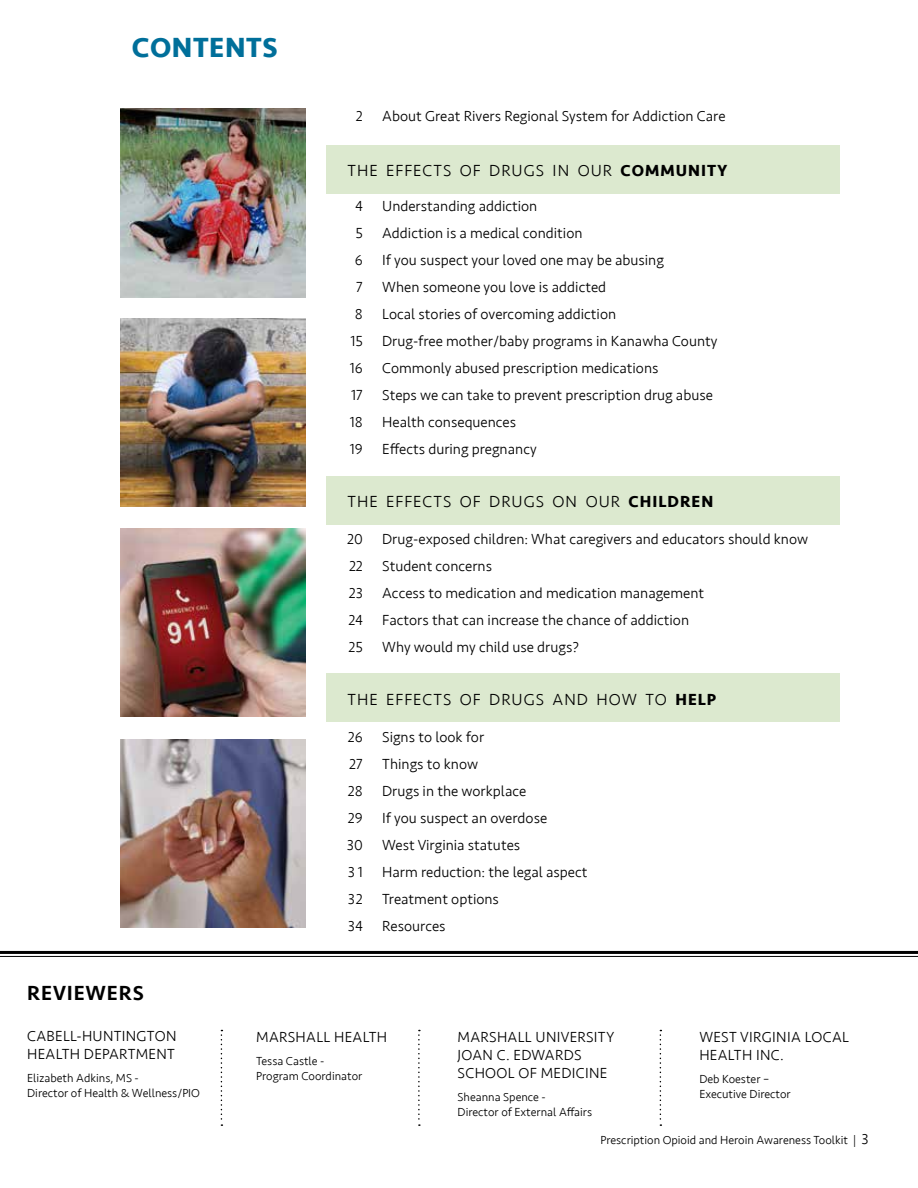
<style>
.page{position:relative;width:918px;height:1188px;background:#fff}
.page>*{position:absolute;margin:0;border:0;box-sizing:border-box;transform-origin:0 0}
.t1{font:700 28.5px "Seravek";letter-spacing:.02em;color:#006f9a}
.t2{font:500 21px "Seravek";letter-spacing:.04em;color:#000}
.t3{font:300 16.5px "Seravek";letter-spacing:.06em;color:#000}
.t4{font:300 15px/27px "Seravek";color:#000}
.t5{font:300 15px/18px "Seravek";letter-spacing:.02em;color:#000}
.t6{font:300 12px/14.4px "Seravek";color:#000}
.s1{font-weight:700}
.s2{font-size:15px}
</style>
<div class="page">
<div style="left:326px;top:145px;width:513px;height:48px;background:#dce9cf"></div>
<div style="left:326px;top:476px;width:513px;height:48px;background:#dce9cf"></div>
<div style="left:326px;top:674px;width:513px;height:48px;background:#dce9cf"></div>
<img style="left:120px;top:319px;width:186px;height:188px">
<img style="left:120px;top:528px;width:186px;height:189px">
<img style="left:120px;top:739px;width:186px;height:189px">
<img style="left:120px;top:109px;width:186px;height:188px">
<hr style="left:0;top:951px;width:918px;height:3px;background:#000">
<hr style="left:0;top:956px;width:918px;height:1px;background:#000">
<svg style="left:221px;top:1030px;width:1px;height:96px"></svg>
<svg style="left:418px;top:1030px;width:2px;height:96px"></svg>
<svg style="left:660px;top:1030px;width:1px;height:96px"></svg>
<h1 class="t1" style="left:132px;top:25px;width:147px">CONTENTS</h1>
<p class="t4" style="left:356px;top:103px;width:8px">2</p>
<p class="t4" style="left:382px;top:103px;width:345px">About Great Rivers Regional System for Addiction Care</p>
<p class="t3" style="left:348px;top:161px;width:381px">THE EFFECTS OF DRUGS IN OUR <span class="s1">COMMUNITY</span></p>
<p class="t4" style="left:350px;top:193px;width:15px;text-align:center">4<br>5<br>6<br>7<br>8<br>15<br>16<br>17<br>18<br>19</p>
<p class="t4" style="left:382px;top:193px;width:337px">Understanding addiction<br>Addiction is a medical condition<br>If you suspect your loved one may be abusing<br>When someone you love is addicted<br>Local stories of overcoming addiction<br>Drug-free mother/baby programs in Kanawha County Commonly abused prescription medications<br>Steps we can take to prevent prescription drug abuse Health consequences<br>Effects during pregnancy</p>
<p class="t3" style="left:348px;top:492px;width:367px">THE EFFECTS OF DRUGS ON OUR <span class="s1">CHILDREN</span></p>
<p class="t4" style="left:347px;top:526px;width:17px;text-align:justify">20<br>22<br>23<br>24<br>25</p>
<p class="t4" style="left:382px;top:526px;width:427px">Drug-exposed children: What caregivers and educators should know Student concerns<br>Access to medication and medication management<br>Factors that can increase the chance of addiction<br>Why would my child use drugs?</p>
<p class="t3" style="left:348px;top:690px;width:370px">THE EFFECTS OF DRUGS AND HOW TO <span class="s1">HELP</span></p>
<p class="t4" style="left:347px;top:724px;width:17px;text-align:justify">26<br>27<br>28<br>29<br>30<br>31<br>32<br>34</p>
<p class="t4" style="left:382px;top:724px;width:207px">Signs to look for<br>Things to know<br>Drugs in the workplace<br>If you suspect an overdose<br>West Virginia statutes<br>Harm reduction: the legal aspect<br>Treatment options<br>Resources</p>
<h2 class="t2" style="left:27px;top:980px;width:118px">REVIEWERS</h2>
<p class="t5" style="left:27px;top:1027px;width:151px">CABELL-HUNTINGTON<br>HEALTH DEPARTMENT</p>
<p class="t6" style="left:27px;top:1071px;width:174px">Elizabeth Adkins, MS -<br>Director of Health &amp; Wellness/PIO</p>
<p class="t5" style="left:256px;top:1028px;width:132px">MARSHALL HEALTH</p>
<p class="t6" style="left:256px;top:1055px;width:108px">Tessa Castle -<br>Program Coordinator</p>
<p class="t5" style="left:458px;top:1028px;width:158px">MARSHALL UNIVERSITY<br>JOAN C. EDWARDS<br>SCHOOL OF MEDICINE</p>
<p class="t6" style="left:458px;top:1091px;width:136px">Sheanna Spence -<br>Director of External Affairs</p>
<p class="t5" style="left:699px;top:1028px;width:151px">WEST VIRGINIA LOCAL<br>HEALTH INC.</p>
<p class="t6" style="left:699px;top:1073px;width:93px">Deb Koester –<br>Executive Director</p>
<p class="t6" style="left:600px;top:1133px;width:270px">Prescription Opioid and Heroin Awareness Toolkit | <span class="s2">3</span></p>
</div>
